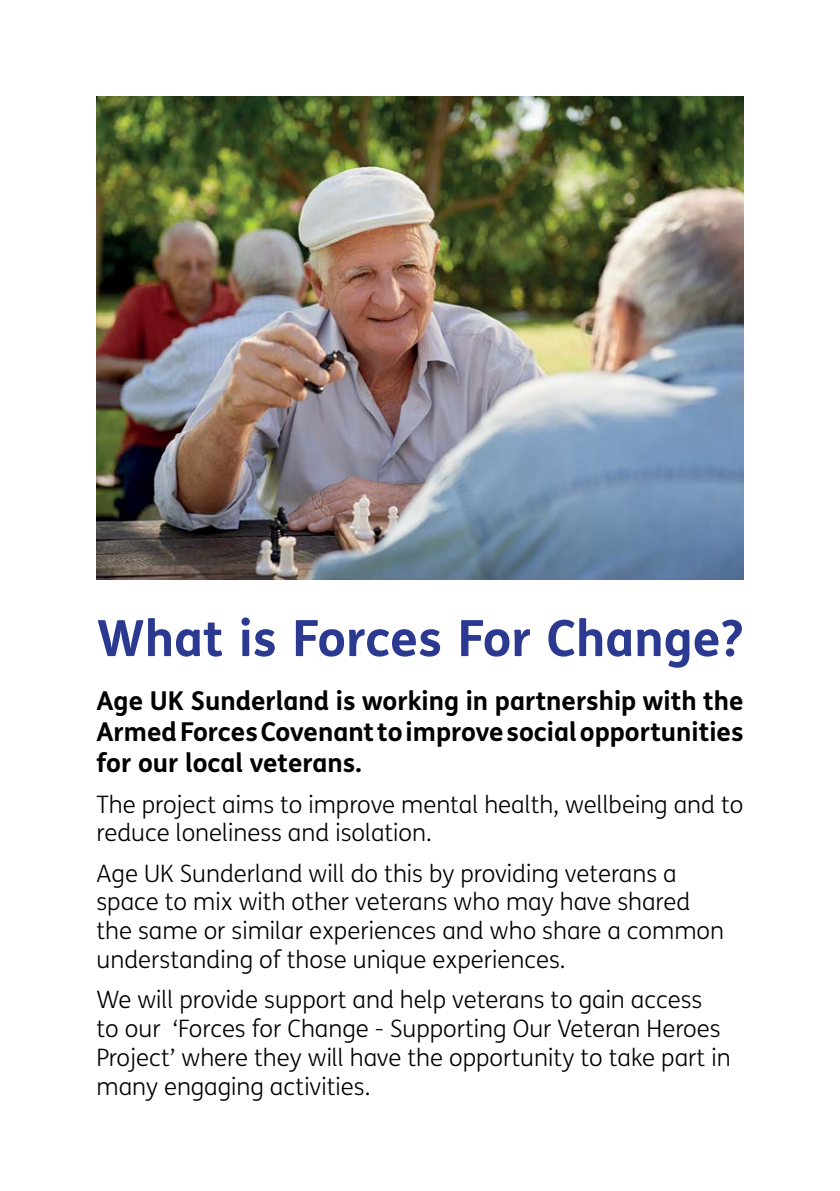
<style>
.page{position:relative;width:840px;height:1191px;background:#fff}
.page>*{position:absolute;margin:0;border:0;box-sizing:border-box;transform-origin:0 0}
.t1{font:700 50px "FS Me";color:#2b3990}
.t2{font:700 26px/31.2px "FS Me";color:#000;text-align:justify}
.t3{font:300 24px/28.8px "FS Me";color:#000}
</style>
<div class="page">
<img style="left:96px;top:96px;width:647px;height:484px">
<h1 class="t1" style="left:96px;top:599px;width:648px">What is Forces For Change?</h1>
<p class="t2" style="left:96px;top:684px;width:648px">Age UK Sunderland is working in partnership with the Armed Forces Covenant to improve social opportunities for our local veterans.</p>
<p class="t3" style="left:96px;top:789px;width:648px">The project aims to improve mental health, wellbeing and to reduce loneliness and isolation.</p>
<p class="t3" style="left:96px;top:858px;width:628px">Age UK Sunderland will do this by providing veterans a space to mix with other veterans who may have shared the same or similar experiences and who share a common understanding of those unique experiences.</p>
<p class="t3" style="left:96px;top:984px;width:635px">We will provide support and help veterans to gain access<br>to our ‘Forces for Change - Supporting Our Veteran Heroes Project’ where they will have the opportunity to take part in many engaging activities.</p>
</div>
